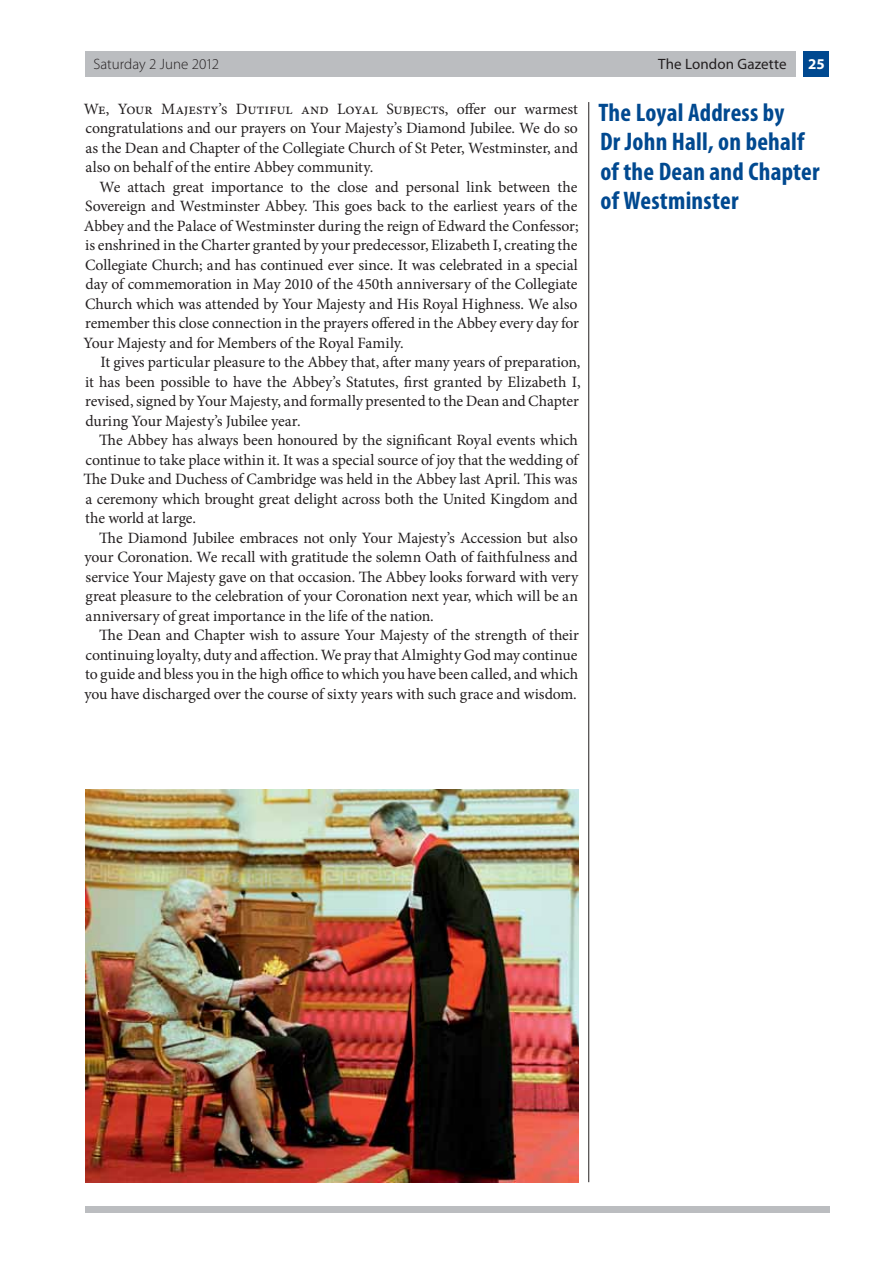
<style>
.page{position:relative;width:893px;height:1263px;background:#fff}
.page>*{position:absolute;margin:0;border:0;box-sizing:border-box;transform-origin:0 0}
.t1{font:700 condensed 25.5px/29.2px "Myriad Pro";letter-spacing:.01em;color:#004990}
.t2{font:15.75px/19.5px "Minion Pro";letter-spacing:-.01em;color:#231f20;text-align:justify}
.t3{font:300 15px "Myriad Pro";color:#231f20}
.t4{font:15px "Myriad Pro";letter-spacing:.005em;color:#231f20}
.t5{font:700 15px "Myriad Pro";color:#fff}
</style>
<div class="page">
<hr style="left:588px;top:102px;width:1px;height:1080px;background:#231f20">
<div style="left:85px;top:51px;width:710px;height:26px;background:#bbbdc0"></div>
<div style="left:85px;top:1206px;width:744px;height:7px;background:#bbbdc0"></div>
<div style="left:804px;top:51px;width:25px;height:26px;background:#004990"></div>
<img style="left:85px;top:789px;width:493px;height:393px">
<p class="t3" style="left:94px;top:55px;width:127px">Saturday 2 June 2012</p>
<p class="t4" style="left:658px;top:59px;width:130px">The London Gazette</p>
<p class="t5" style="left:808px;top:55px;width:18px">25</p>
<p class="t2" style="left:84px;top:100px;width:496px">We, Your Majesty’s Dutiful and Loyal Subjects, offer our warmest congratulations and our prayers on Your Majesty’s Diamond Jubilee. We do so as the Dean and Chapter of the Collegiate Church of St Peter, Westminster, and also on behalf of the entire Abbey community.</p>
<p class="t2" style="left:83px;top:178px;width:497px;text-indent:16px">We attach great importance to the close and personal link between the Sovereign and Westminster Abbey. This goes back to the earliest years of the Abbey and the Palace of Westminster during the reign of Edward the Confessor; is enshrined in the Charter granted by your predecessor, Elizabeth I, creating the Collegiate Church; and has continued ever since. It was celebrated in a special day of commemoration in May 2010 of the 450th anniversary of the Collegiate Church which was attended by Your Majesty and His Royal Highness. We also remember this close connection in the prayers offered in the Abbey every day for Your Majesty and for Members of the Royal Family.</p>
<p class="t2" style="left:85px;top:354px;width:497px;text-indent:15px">It gives particular pleasure to the Abbey that, after many years of preparation, it has been possible to have the Abbey’s Statutes, first granted by Elizabeth I, revised, signed by Your Majesty, and formally presented to the Dean and Chapter during Your Majesty’s Jubilee year.</p>
<p class="t2" style="left:84px;top:432px;width:497px;text-align:left;text-indent:16px">The Abbey has always been honoured by the significant Royal events which continue to take place within it. It was a special source of joy that the wedding of The Duke and Duchess of Cambridge was held in the Abbey last April. This was a ceremony which brought great delight across both the United Kingdom and the world at large.</p>
<p class="t2" style="left:85px;top:529px;width:496px;text-indent:15px">The Diamond Jubilee embraces not only Your Majesty’s Accession but also your Coronation. We recall with gratitude the solemn Oath of faithfulness and service Your Majesty gave on that occasion. The Abbey looks forward with very great pleasure to the celebration of your Coronation next year, which will be an anniversary of great importance in the life of the nation.</p>
<p class="t2" style="left:85px;top:627px;width:496px;text-indent:15px">The Dean and Chapter wish to assure Your Majesty of the strength of their continuing loyalty, duty and affection. We pray that Almighty God may continue to guide and bless you in the high office to which you have been called, and which you have discharged over the course of sixty years with such grace and wisdom.</p>
<h1 class="t1" style="left:598px;top:101px;width:223px">The Loyal Address by<br>Dr John Hall, on behalf of the Dean and Chapter of Westminster</h1>
</div>
